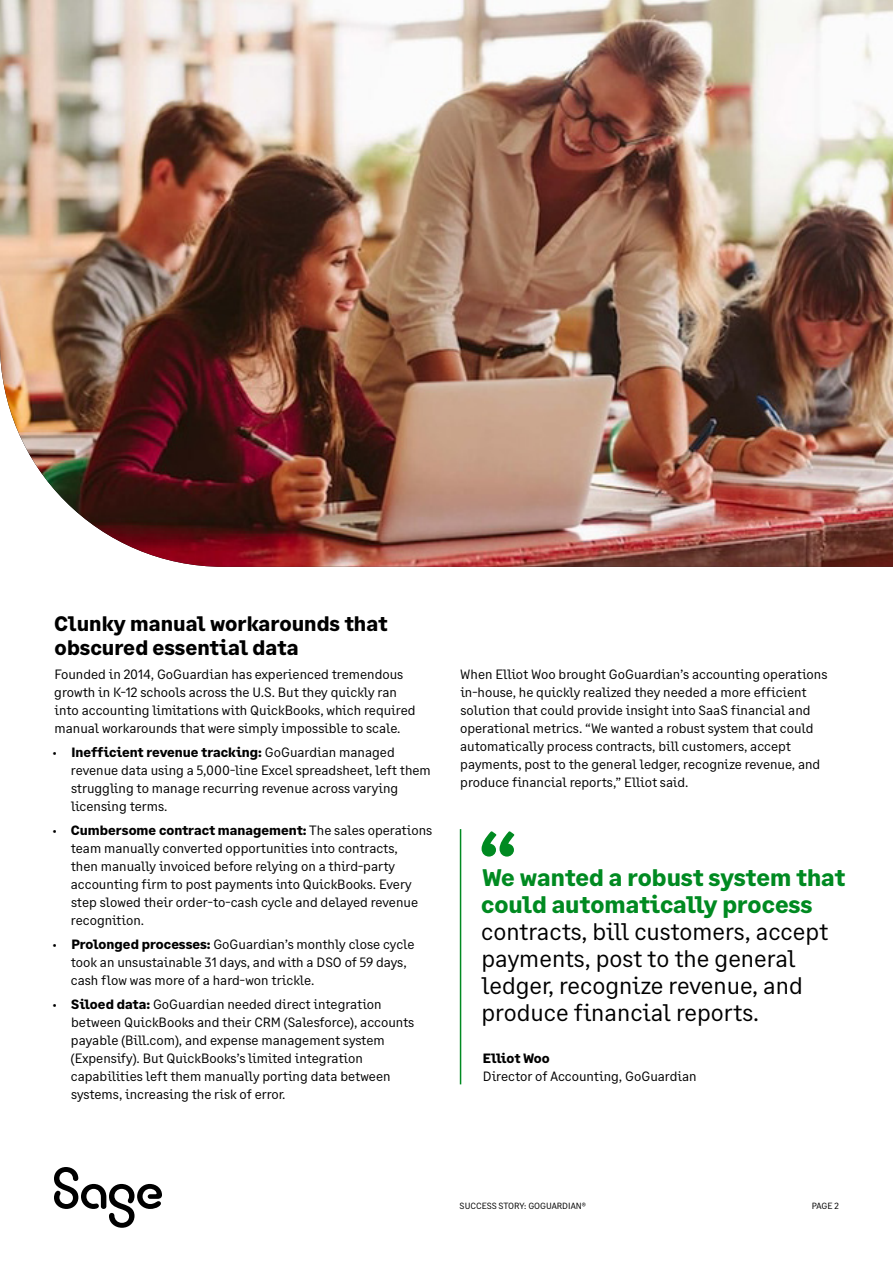
<style>
.page{position:relative;width:893px;height:1263px;background:#fff}
.page>*{position:absolute;margin:0;border:0;box-sizing:border-box;transform-origin:0 0}
.t1{font:700 72px "Sage Text";color:#008a21}
.t2{font:24px/27px "Sage Text";color:#000}
.t3{font:700 24px/27px "Sage Text";color:#008a21}
.t4{font:700 21px/24px "Sage Text";color:#000}
.t5{font:13.5px/18px "Sage Text";color:#000}
.t6{font:700 13.5px "Sage Text";letter-spacing:-.01em;color:#000}
.t7{font:9px "Sage Text";color:#000}
.s1{font-family:"Myriad Pro"}
.s2{font-weight:700}
</style>
<div class="page">
<img style="left:0;top:0;width:893px;height:567px">
<hr style="left:460px;top:829px;width:1px;height:255px;background:#008a21">
<svg style="left:54px;top:1167px;width:108px;height:61px"></svg>
<h3 class="t4" style="left:54px;top:612px;width:335px">Clunky manual workarounds that obscured essential data</h3>
<p class="t5" style="left:54px;top:665px;width:363px">Founded in 2014, GoGuardian has experienced tremendous growth in K-12 schools across the U.S. But they quickly ran into accounting limitations with QuickBooks, which required manual workarounds that were simply impossible to scale.</p>
<p class="t5" style="left:71px;top:743px;width:361px;text-indent:-18px"><span class="s1">•</span> <span class="s2">Inefficient revenue tracking:</span> GoGuardian managed revenue data using a 5,000-line Excel spreadsheet, left them struggling to manage recurring revenue across varying licensing terms.</p>
<p class="t5" style="left:71px;top:821px;width:363px;text-indent:-18px"><span class="s1">•</span> <span class="s2">Cumbersome contract management:</span> The sales operations team manually converted opportunities into contracts,<br>then manually invoiced before relying on a third-party accounting firm to post payments into QuickBooks. Every step slowed their order-to-cash cycle and delayed revenue recognition.</p>
<p class="t5" style="left:71px;top:935px;width:345px;text-indent:-18px"><span class="s1">•</span> <span class="s2">Prolonged processes:</span> GoGuardian’s monthly close cycle took an unsustainable 31 days, and with a DSO of 59 days, cash flow was more of a hard-won trickle.</p>
<p class="t5" style="left:71px;top:995px;width:345px;text-indent:-18px"><span class="s1">•</span> <span class="s2">Siloed data:</span> GoGuardian needed direct integration between QuickBooks and their CRM (Salesforce), accounts payable (Bill.com), and expense management system (Expensify). But QuickBooks’s limited integration capabilities left them manually porting data between systems, increasing the risk of error.</p>
<p class="t5" style="left:460px;top:665px;width:369px">When Elliot Woo brought GoGuardian’s accounting operations in-house, he quickly realized they needed a more efficient solution that could provide insight into SaaS financial and operational metrics. “We wanted a robust system that could automatically process contracts, bill customers, accept payments, post to the general ledger, recognize revenue, and produce financial reports,” Elliot said.</p>
<h1 class="t1" style="left:479px;top:812px;width:39px">“</h1>
<h2 class="t3" style="left:481px;top:864px;width:366px">We wanted a robust system that could automatically process</h2>
<h2 class="t2" style="left:481px;top:918px;width:349px">contracts, bill customers, accept payments, post to the general ledger, recognize revenue, and produce financial reports.</h2>
<p class="t6" style="left:483px;top:1049px;width:69px">Elliot Woo</p>
<p class="t5" style="left:483px;top:1067px;width:215px">Director of Accounting, GoGuardian</p>
<p class="t7" style="left:460px;top:1200px;width:128px">SUCCESS STORY: GOGUARDIAN®</p>
<p class="t7" style="left:812px;top:1200px;width:29px">PAGE 2</p>
</div>
